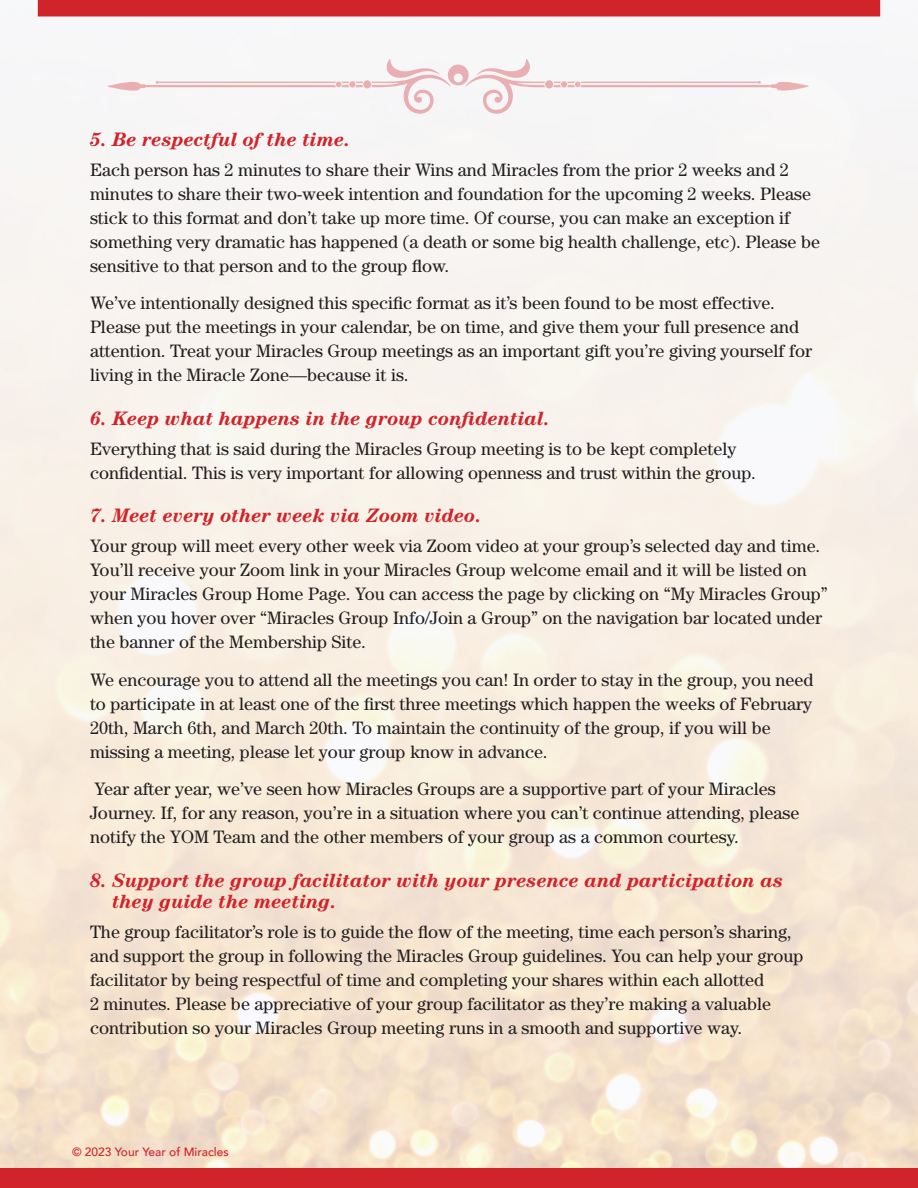
<style>
.page{position:relative;width:918px;height:1188px;background:#fff}
.page>*{position:absolute;margin:0;border:0;box-sizing:border-box;transform-origin:0 0}
.A_Head{font:italic 700 19.5px/21px "Century";color:#d1232a}
.Body_Text{font:18px/24px "Century";color:#231f20}
.t1{font:500 12px "Avenir";color:#d1232a}
</style>
<div class="page">
<div style="left:0;top:1168px;width:918px;height:20px;background:#d1232a"></div>
<div style="left:38px;top:0;width:842px;height:16px;background:#d1232a"></div>
<svg style="left:108px;top:59px;width:701px;height:56px"></svg>
<p class="A_Head" style="left:90px;top:128px;width:262px">5. Be respectful of the time.</p>
<p class="Body_Text" style="left:90px;top:157px;width:732px">Each person has 2 minutes to share their Wins and Miracles from the prior 2 weeks and 2 minutes to share their two-week intention and foundation for the upcoming 2 weeks. Please stick to this format and don’t take up more time. Of course, you can make an exception if something very dramatic has happened (a death or some big health challenge, etc). Please be sensitive to that person and to the group flow.</p>
<p class="Body_Text" style="left:90px;top:291px;width:724px">We’ve intentionally designed this specific format as it’s been found to be most effective.<br>Please put the meetings in your calendar, be on time, and give them your full presence and attention. Treat your Miracles Group meetings as an important gift you’re giving yourself for living in the Miracle Zone—because it is.</p>
<p class="A_Head" style="left:90px;top:407px;width:461px">6. Keep what happens in the group confidential.</p>
<p class="Body_Text" style="left:90px;top:436px;width:668px">Everything that is said during the Miracles Group meeting is to be kept completely confidential. This is very important for allowing openness and trust within the group.</p>
<p class="A_Head" style="left:90px;top:505px;width:393px">7. Meet every other week via Zoom video.</p>
<p class="Body_Text" style="left:90px;top:534px;width:739px">Your group will meet every other week via Zoom video at your group’s selected day and time.<br>You’ll receive your Zoom link in your Miracles Group welcome email and it will be listed on your Miracles Group Home Page. You can access the page by clicking on “My Miracles Group” when you hover over “Miracles Group Info/Join a Group” on the navigation bar located under the banner of the Membership Site.</p>
<p class="Body_Text" style="left:90px;top:667px;width:725px">We encourage you to attend all the meetings you can! In order to stay in the group, you need to participate in at least one of the first three meetings which happen the weeks of February 20th, March 6th, and March 20th. To maintain the continuity of the group, if you will be missing a meeting, please let your group know in advance.</p>
<p class="Body_Text" style="left:90px;top:777px;width:711px">Year after year, we’ve seen how Miracles Groups are a supportive part of your Miracles<br>Journey. If, for any reason, you’re in a situation where you can’t continue attending, please notify the YOM Team and the other members of your group as a common courtesy.</p>
<p class="A_Head" style="left:112px;top:869px;width:673px;text-indent:-22px">8. Support the group facilitator with your presence and participation as they guide the meeting.</p>
<p class="Body_Text" style="left:90px;top:919px;width:715px">The group facilitator’s role is to guide the flow of the meeting, time each person’s sharing, and support the group in following the Miracles Group guidelines. You can help your group facilitator by being respectful of time and completing your shares within each allotted<br>2 minutes. Please be appreciative of your group facilitator as they’re making a valuable contribution so your Miracles Group meeting runs in a smooth and supportive way.</p>
<p class="t1" style="left:72px;top:1141px;width:158px">© 2023 Your Year of Miracles</p>
</div>
